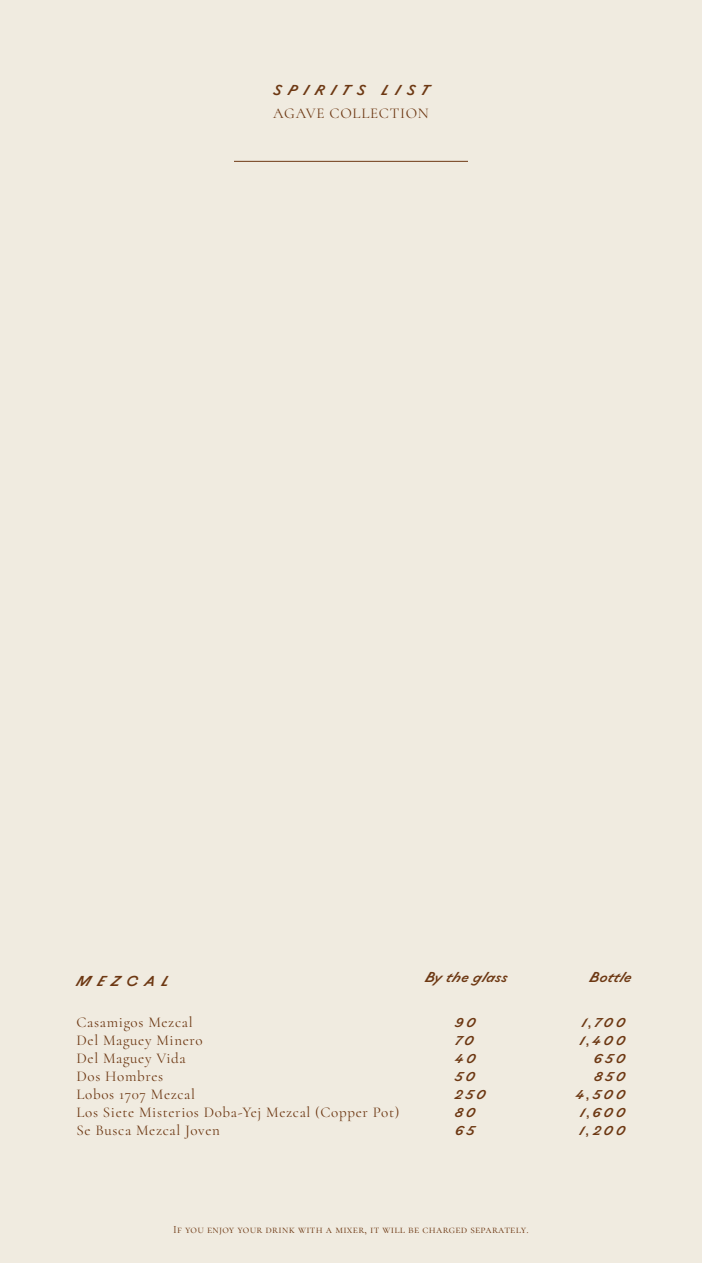
<style>
.page{position:relative;width:702px;height:1263px;background:#f0ebe0}
.page>*{position:absolute;margin:0;border:0;box-sizing:border-box;transform-origin:0 0}
.Ligne3{font:15px "Cormorant";letter-spacing:.045em;color:#6d3813}
.Ligne3-2{font:italic 13.5px "Ostia Antica";letter-spacing:.45em;color:#6d3813}
.Ligne3-3{font:italic 13.5px "Ostia Antica";letter-spacing:.5em;color:#6d3813}
.Ligne3-4{font:italic 13.5px "Ostia Antica";letter-spacing:.04em;color:#6d3813}
.Ligne3-5{font:italic 12px "Ostia Antica";letter-spacing:.23em;color:#6d3813}
.Ligne3-6{font:11.25px "Cormorant";letter-spacing:.1em;color:#6d3813}
</style>
<div class="page">
<hr style="left:234px;top:161px;width:234px;height:1px;background:#6d3813">
<p class="Ligne3-3" style="left:273px;top:83px;width:157px">SPIRITS LIST</p>
<p class="Ligne3" style="left:273px;top:104px;width:157px">AGAVE COLLECTION</p>
<p class="Ligne3-2" style="left:77px;top:973px;width:93px">MEZCAL</p>
<p class="Ligne3-4" style="left:425px;top:969px;width:83px">By the glass</p>
<p class="Ligne3-2" style="left:590px;top:969px;width:43px">Bottle</p>
<p class="Ligne3" style="left:77px;top:1013px;width:117px">Casamigos Mezcal</p>
<p class="Ligne3-5" style="left:455px;top:1016px;width:22px">90</p>
<p class="Ligne3-5" style="left:582px;top:1016px;width:45px">1,700</p>
<p class="Ligne3" style="left:77px;top:1031px;width:127px">Del Maguey Minero</p>
<p class="Ligne3-5" style="left:455px;top:1034px;width:20px">70</p>
<p class="Ligne3-5" style="left:580px;top:1034px;width:47px">1,400</p>
<p class="Ligne3" style="left:77px;top:1049px;width:111px">Del Maguey Vida</p>
<p class="Ligne3-5" style="left:455px;top:1052px;width:22px">40</p>
<p class="Ligne3-5" style="left:593px;top:1052px;width:33px">650</p>
<p class="Ligne3" style="left:77px;top:1067px;width:88px">Dos Hombres</p>
<p class="Ligne3-5" style="left:455px;top:1070px;width:22px">50</p>
<p class="Ligne3-5" style="left:594px;top:1070px;width:33px">850</p>
<p class="Ligne3" style="left:77px;top:1085px;width:120px">Lobos 1707 Mezcal</p>
<p class="Ligne3-5" style="left:455px;top:1088px;width:32px">250</p>
<p class="Ligne3-5" style="left:575px;top:1088px;width:52px">4,500</p>
<p class="Ligne3" style="left:77px;top:1103px;width:324px">Los Siete Misterios Doba-Yej Mezcal (Copper Pot)</p>
<p class="Ligne3-5" style="left:455px;top:1106px;width:22px">80</p>
<p class="Ligne3-5" style="left:580px;top:1106px;width:46px">1,600</p>
<p class="Ligne3" style="left:77px;top:1121px;width:145px">Se Busca Mezcal Joven</p>
<p class="Ligne3-5" style="left:455px;top:1124px;width:21px">65</p>
<p class="Ligne3-5" style="left:579px;top:1124px;width:47px">1,200</p>
<p class="Ligne3-6" style="left:173px;top:1222px;width:357px">If you enjoy your drink with a mixer, it will be charged separately.</p>
</div>
